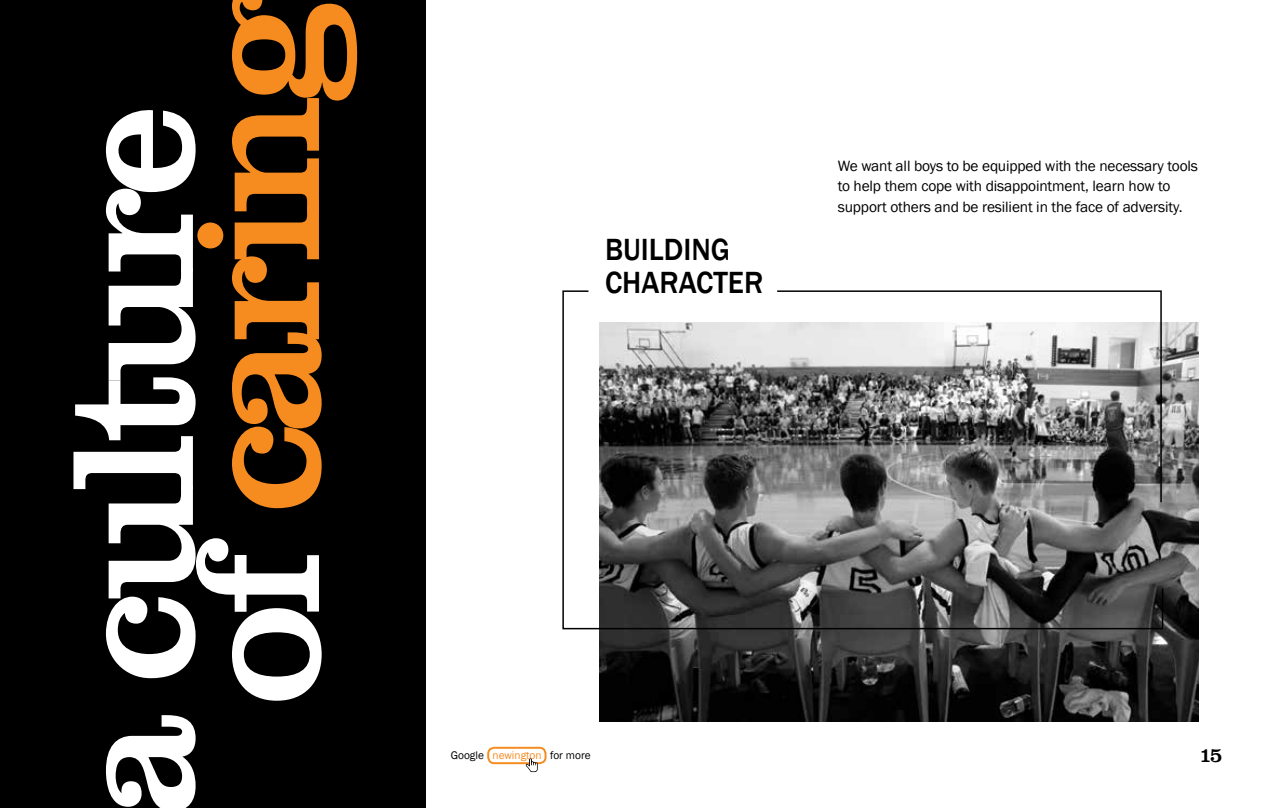
<style>
.page{position:relative;width:1263px;height:808px;background:#fff}
.page>*{position:absolute;margin:0;border:0;box-sizing:border-box;transform-origin:0 0}
.t1{font:180.15px "Clarendon";letter-spacing:-.06em;color:#fff}
.t2{font:180.15px "Clarendon";letter-spacing:-.06em;color:#f68b1f}
.t3{font:500 31.5px/33px "Franklin Gothic";color:#000;scale:.95 1}
.t4{font:21px "Clarendon";color:#000}
.t5{font:15.3px/20.2px "Franklin Gothic";letter-spacing:-.01em;color:#000}
.t6{font:11.4px "Franklin Gothic";color:#000}
.s1{color:#fff}
.s2{color:#f68b1f}
</style>
<div class="page">
<img style="left:599px;top:323px;width:599px;height:399px">
<div style="left:487px;top:747px;width:59px;height:17px;border:2px solid #f68b1f;border-radius:6px"></div>
<svg style="left:526px;top:758px;width:12px;height:14px"></svg>
<svg style="left:562px;top:290px;width:602px;height:340px"></svg>
<svg style="left:776px;top:290px;width:386px;height:214px"></svg>
<div style="left:0;top:0;width:425px;height:808px;background:#000"></div>
<h1 class="t2" style="left:153px;top:704px;width:721px;rotate:-90deg"><span class="s1">of</span> caring</h1>
<h1 class="t1" style="left:27px;top:815px;width:711px;rotate:-90deg">a culture</h1>
<h2 class="t3" style="left:605px;top:233px;width:168px">BUILDING<br>CHARACTER</h2>
<p class="t5" style="left:838px;top:156px;width:362px">We want all boys to be equipped with the necessary tools to help them cope with disappointment, learn how to support others and be resilient in the face of adversity.</p>
<p class="t6" style="left:451px;top:748px;width:141px">Google <span class="s2">newington</span> for more</p>
<h3 class="t4" style="left:1199px;top:742px;width:25px">15</h3>
</div>
